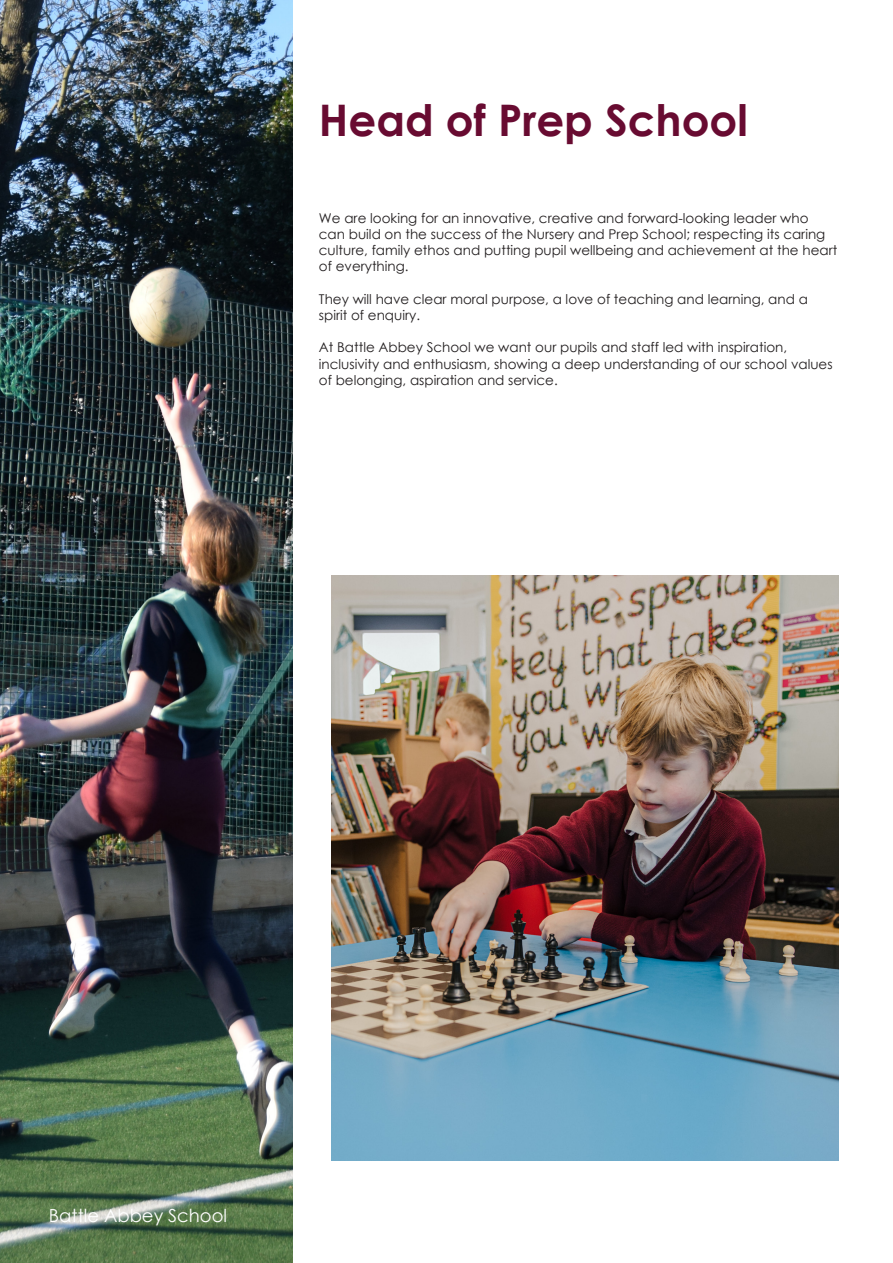
<style>
.page{position:relative;width:893px;height:1263px;background:#fff}
.page>*{position:absolute;margin:0;border:0;box-sizing:border-box;transform-origin:0 0}
.t1{font:700 43.5px "Century Gothic";color:#680b31}
.t2{font:18px "Century Gothic";color:#fff}
.t3{font:13.5px/16.2px "Century Gothic";color:#231f20}
</style>
<div class="page">
<img style="left:0;top:0;width:292px;height:1263px">
<img style="left:332px;top:575px;width:507px;height:585px">
<p class="t1" style="left:319px;top:87px;width:430px">Head of Prep School</p>
<p class="t3" style="left:319px;top:210px;width:520px">We are looking for an innovative, creative and forward-looking leader who can build on the success of the Nursery and Prep School; respecting its caring culture, family ethos and putting pupil wellbeing and achievement at the heart of everything.</p>
<p class="t3" style="left:319px;top:291px;width:490px">They will have clear moral purpose, a love of teaching and learning, and a spirit of enquiry.</p>
<p class="t3" style="left:319px;top:339px;width:515px">At Battle Abbey School we want our pupils and staff led with inspiration, inclusivity and enthusiasm, showing a deep understanding of our school values of belonging, aspiration and service.</p>
<p class="t2" style="left:49px;top:1203px;width:180px">Battle Abbey School</p>
</div>
